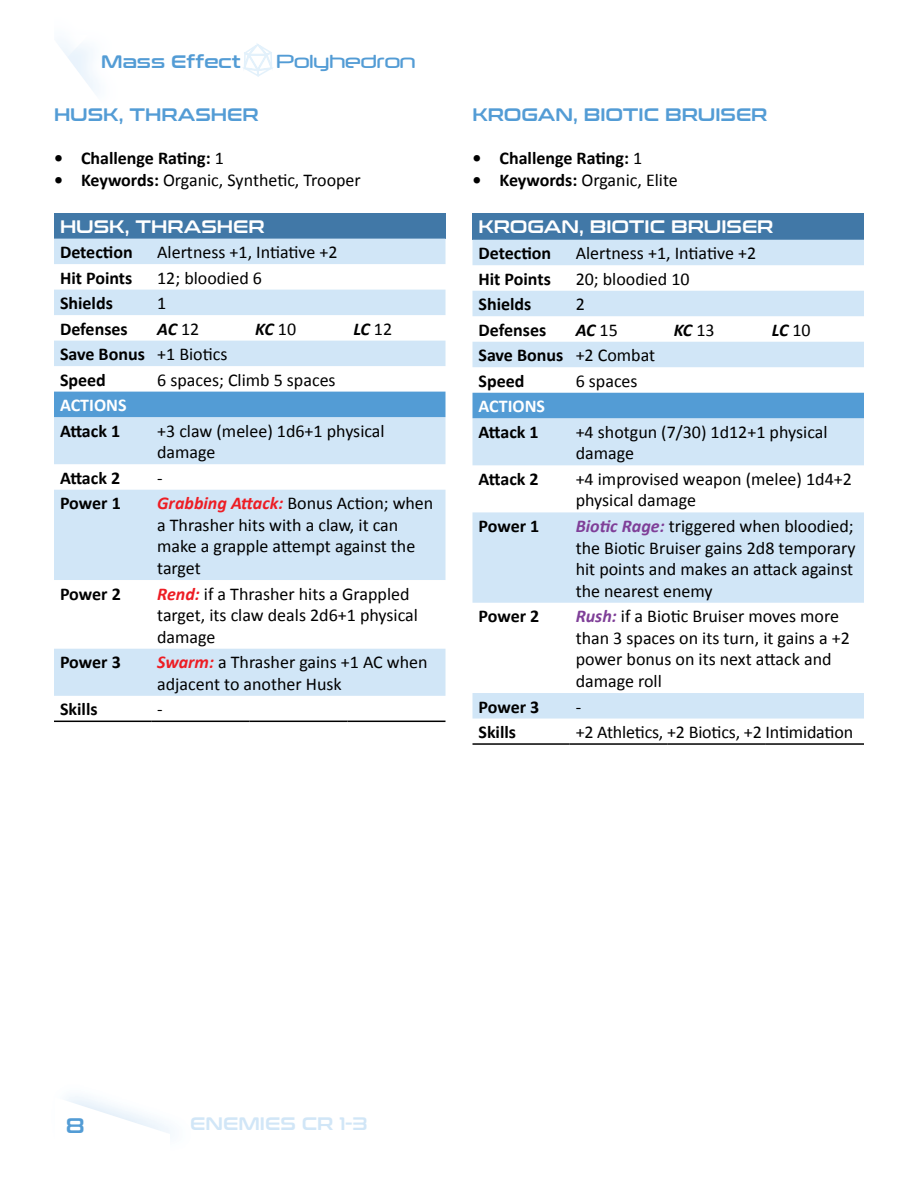
<style>
.page{position:relative;width:918px;height:1188px;background:#fff}
.page>*{position:absolute;margin:0;border:0;box-sizing:border-box;transform-origin:0 0}
.t1{font:21px "Conthrax Sb";color:#539cd5}
.t2{font:18px/21.6px "Calibri";color:#000}
.t3{font:700 18px/25.5px "Calibri";color:#000}
.t4{font:18px "Conthrax Sb";color:#539cd5}
.t5{font:18px "Conthrax Sb";color:#fff}
.t6{font:italic 700 18px "Calibri";letter-spacing:-.025em;color:#000}
.t7{font:700 18px "Calibri";color:#fff}
.t8{font:18px "Conthrax Sb";color:#d1e6f7}
.t9{font:18px "Neuropol";color:#539cd5}
.s1{font-weight:400}
.s2{font-weight:700}
.s3{font-weight:400;font-style:normal}
.s4{font-weight:700;font-style:italic;color:#ed1d24}
.s5{font-weight:700;font-style:italic;color:#7f3f98}
</style>
<div class="page">
<svg style="left:66px;top:1097px;width:104px;height:37px"></svg>
<svg style="left:57px;top:40px;width:42px;height:54px"></svg>
<svg style="left:243px;top:43px;width:30px;height:34px"></svg>
<div style="left:472px;top:214px;width:392px;height:26px;background:#4178a7"></div>
<svg style="left:472px;top:240px;width:392px;height:479px;fill:#d1e6f7"></svg>
<div style="left:472px;top:393px;width:392px;height:25px;background:#539cd5"></div>
<hr style="left:472px;top:743px;width:98px;height:2px;background:#000">
<hr style="left:570px;top:743px;width:98px;height:2px;background:#000">
<hr style="left:668px;top:743px;width:98px;height:2px;background:#000">
<hr style="left:766px;top:743px;width:98px;height:2px;background:#000">
<div style="left:54px;top:214px;width:392px;height:25px;background:#4178a7"></div>
<svg style="left:54px;top:239px;width:392px;height:457px;fill:#d1e6f7"></svg>
<div style="left:54px;top:392px;width:392px;height:25px;background:#539cd5"></div>
<hr style="left:54px;top:721px;width:97px;height:1px;background:#000">
<hr style="left:151px;top:721px;width:98px;height:1px;background:#000">
<hr style="left:249px;top:721px;width:98px;height:1px;background:#000">
<hr style="left:347px;top:721px;width:99px;height:1px;background:#000">
<p class="t4" style="left:101px;top:51px;width:141px">Mass Effect</p>
<p class="t9" style="left:276px;top:50px;width:141px">Polyhedron</p>
<p class="t4" style="left:54px;top:104px;width:206px">HUSK, THRASHER</p>
<p class="t3" style="left:54px;top:145px;width:171px">• Challenge Rating: <span class="s1">1</span></p>
<p class="t2" style="left:54px;top:169px;width:308px"><span class="s2">• Keywords:</span> Organic, Synthetic, Trooper</p>
<p class="t5" style="left:60px;top:216px;width:206px">HUSK, THRASHER</p>
<p class="t3" style="left:60px;top:239px;width:74px">Detection</p>
<p class="t2" style="left:157px;top:241px;width:182px">Alertness +1, Intiative +2</p>
<p class="t3" style="left:60px;top:265px;width:74px">Hit Points</p>
<p class="t2" style="left:157px;top:267px;width:106px">12; bloodied 6</p>
<p class="t3" style="left:60px;top:290px;width:54px">Shields</p>
<p class="t2" style="left:157px;top:292px;width:11px">1</p>
<p class="t3" style="left:60px;top:316px;width:69px">Defenses</p>
<p class="t6" style="left:157px;top:317px;width:44px">AC <span class="s3">12</span></p>
<p class="t6" style="left:255px;top:317px;width:42px">KC <span class="s3">10</span></p>
<p class="t6" style="left:353px;top:317px;width:40px">LC <span class="s3">12</span></p>
<p class="t3" style="left:60px;top:341px;width:169px">Save Bonus <span class="s1">+1 Biotics<br></span>Speed</p>
<p class="t2" style="left:157px;top:369px;width:180px">6 spaces; Climb 5 spaces</p>
<p class="t4" style="left:472px;top:104px;width:297px">KROGAN, BIOTIC BRUISER</p>
<p class="t3" style="left:472px;top:145px;width:171px">• Challenge Rating: <span class="s1">1</span></p>
<p class="t2" style="left:472px;top:169px;width:207px"><span class="s2">• Keywords:</span> Organic, Elite</p>
<p class="t5" style="left:478px;top:216px;width:297px">KROGAN, BIOTIC BRUISER</p>
<p class="t3" style="left:478px;top:240px;width:74px">Detection</p>
<p class="t2" style="left:576px;top:242px;width:182px">Alertness +1, Intiative +2</p>
<p class="t3" style="left:478px;top:266px;width:74px">Hit Points</p>
<p class="t2" style="left:576px;top:268px;width:115px">20; bloodied 10</p>
<p class="t3" style="left:478px;top:291px;width:54px">Shields</p>
<p class="t2" style="left:576px;top:293px;width:11px">2</p>
<p class="t3" style="left:478px;top:317px;width:69px">Defenses</p>
<p class="t6" style="left:576px;top:319px;width:44px">AC <span class="s3">15</span></p>
<p class="t6" style="left:674px;top:319px;width:42px">KC <span class="s3">13</span></p>
<p class="t6" style="left:772px;top:319px;width:40px">LC <span class="s3">10</span></p>
<p class="t3" style="left:478px;top:342px;width:178px">Save Bonus <span class="s1">+2 Combat<br></span>Speed</p>
<p class="t2" style="left:576px;top:370px;width:63px">6 spaces</p>
<p class="t7" style="left:60px;top:394px;width:68px">ACTIONS</p>
<p class="t3" style="left:60px;top:418px;width:62px">Attack 1</p>
<p class="t2" style="left:157px;top:420px;width:229px">+3 claw (melee) 1d6+1 physical damage</p>
<p class="t3" style="left:60px;top:465px;width:62px">Attack 2</p>
<p class="t2" style="left:157px;top:467px;width:7px">-</p>
<p class="t3" style="left:60px;top:490px;width:62px">Power 1</p>
<p class="t2" style="left:157px;top:492px;width:278px"><span class="s4">Grabbing Attack:</span> Bonus Action; when a Thrasher hits with a claw, it can make a grapple attempt against the target</p>
<p class="t3" style="left:60px;top:581px;width:62px">Power 2</p>
<p class="t2" style="left:157px;top:583px;width:262px"><span class="s4">Rend:</span> if a Thrasher hits a Grappled target, its claw deals 2d6+1 physical damage</p>
<p class="t3" style="left:60px;top:649px;width:62px">Power 3</p>
<p class="t2" style="left:157px;top:651px;width:272px"><span class="s4">Swarm:</span> a Thrasher gains +1 AC when adjacent to another Husk</p>
<p class="t3" style="left:60px;top:696px;width:39px">Skills</p>
<p class="t2" style="left:157px;top:698px;width:7px">-</p>
<p class="t7" style="left:478px;top:395px;width:68px">ACTIONS</p>
<p class="t3" style="left:478px;top:419px;width:62px">Attack 1</p>
<p class="t2" style="left:576px;top:421px;width:253px">+4 shotgun (7/30) 1d12+1 physical damage</p>
<p class="t3" style="left:478px;top:466px;width:62px">Attack 2</p>
<p class="t2" style="left:576px;top:468px;width:278px">+4 improvised weapon (melee) 1d4+2 physical damage</p>
<p class="t3" style="left:478px;top:513px;width:62px">Power 1</p>
<p class="t2" style="left:576px;top:515px;width:282px"><span class="s5">Biotic Rage:</span> triggered when bloodied; the Biotic Bruiser gains 2d8 temporary hit points and makes an attack against the nearest enemy</p>
<p class="t3" style="left:478px;top:603px;width:62px">Power 2</p>
<p class="t2" style="left:576px;top:605px;width:276px"><span class="s5">Rush:</span> if a Biotic Bruiser moves more than 3 spaces on its turn, it gains a +2 power bonus on its next attack and damage roll</p>
<p class="t3" style="left:478px;top:694px;width:62px">Power 3</p>
<p class="t2" style="left:576px;top:696px;width:7px">-</p>
<p class="t3" style="left:478px;top:719px;width:39px">Skills</p>
<p class="t2" style="left:576px;top:721px;width:279px">+2 Athletics, +2 Biotics, +2 Intimidation</p>
<p class="t1" style="left:66px;top:1114px;width:20px">8</p>
<p class="t8" style="left:190px;top:1113px;width:179px">ENEMIES CR 1-3</p>
</div>
